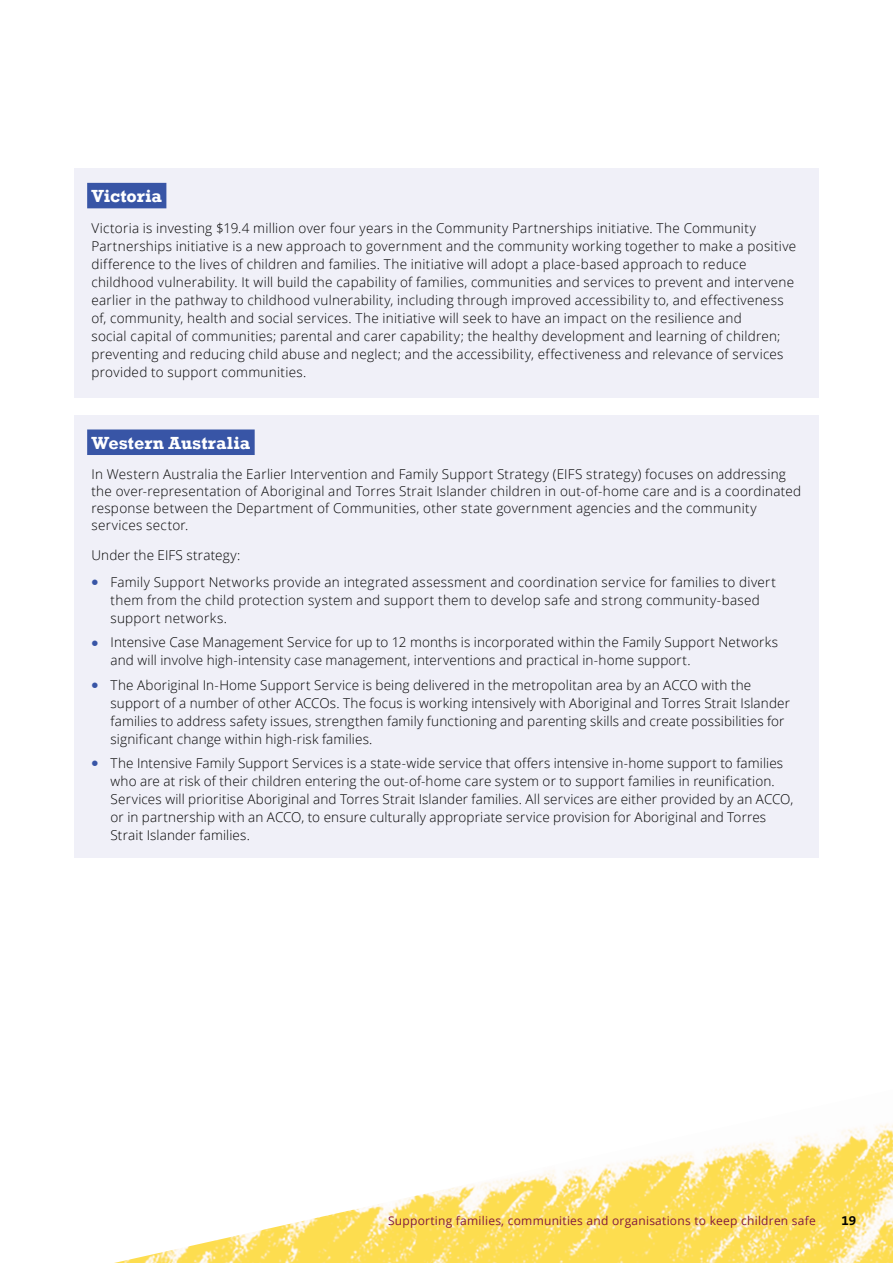
<style>
.page{position:relative;width:893px;height:1263px;background:#fff}
.page>*{position:absolute;margin:0;border:0;box-sizing:border-box;transform-origin:0 0}
.Heading_5{font:700 18px "Rockwell";color:#fff}
.Table_small{font:300 13.5px/18px "Open Sans";letter-spacing:.02em;color:#000}
.Bullet{font:300 13.5px/18px "Open Sans";letter-spacing:.01em;color:#000}
.t1{font:700 13.5px "The Sans B7";color:#000}
.t2{font:12px "Open Sans";letter-spacing:.02em;color:#831a3d}
.s1{font-family:"Rockwell";font-weight:700;font-size:19.5px;color:#3855a6}
</style>
<div class="page">
<img style="left:114px;top:1123px;width:779px;height:140px">
<div style="left:74px;top:168px;width:745px;height:230px;background:#f0f0f8"></div>
<div style="left:87px;top:183px;width:79px;height:25px;background:#3855a6"></div>
<div style="left:74px;top:415px;width:745px;height:442px;background:#f0f0f8"></div>
<div style="left:87px;top:429px;width:168px;height:26px;background:#3855a6"></div>
<h5 class="Heading_5" style="left:91px;top:185px;width:72px">Victoria</h5>
<p class="Table_small" style="left:91px;top:218px;width:706px">Victoria is investing $19.4 million over four years in the Community Partnerships initiative. The Community Partnerships initiative is a new approach to government and the community working together to make a positive difference to the lives of children and families. The initiative will adopt a place-based approach to reduce childhood vulnerability. It will build the capability of families, communities and services to prevent and intervene earlier in the pathway to childhood vulnerability, including through improved accessibility to, and effectiveness of, community, health and social services. The initiative will seek to have an impact on the resilience and<br>social capital of communities; parental and carer capability; the healthy development and learning of children; preventing and reducing child abuse and neglect; and the accessibility, effectiveness and relevance of services provided to support communities.</p>
<h5 class="Heading_5" style="left:91px;top:432px;width:160px">Western Australia</h5>
<p class="Table_small" style="left:91px;top:465px;width:711px;line-height:17.2px">In Western Australia the Earlier Intervention and Family Support Strategy (EIFS strategy) focuses on addressing the over-representation of Aboriginal and Torres Strait Islander children in out-of-home care and is a coordinated response between the Department of Communities, other state government agencies and the community services sector.</p>
<p class="Table_small" style="left:91px;top:546px;width:151px">Under the EIFS strategy:</p>
<p class="Bullet" style="left:111px;top:573px;width:667px;text-indent:-19px"><span class="s1">•</span> Family Support Networks provide an integrated assessment and coordination service for families to divert them from the child protection system and support them to develop safe and strong community-based support networks.</p>
<p class="Bullet" style="left:111px;top:633px;width:669px;text-indent:-19px"><span class="s1">•</span> Intensive Case Management Service for up to 12 months is incorporated within the Family Support Networks and will involve high-intensity case management, interventions and practical in-home support.</p>
<p class="Bullet" style="left:111px;top:675px;width:681px;text-indent:-19px"><span class="s1">•</span> The Aboriginal In-Home Support Service is being delivered in the metropolitan area by an ACCO with the support of a number of other ACCOs. The focus is working intensively with Aboriginal and Torres Strait Islander families to address safety issues, strengthen family functioning and parenting skills and create possibilities for significant change within high-risk families.</p>
<p class="Bullet" style="left:111px;top:754px;width:684px;text-indent:-19px"><span class="s1">•</span> The Intensive Family Support Services is a state-wide service that offers intensive in-home support to families who are at risk of their children entering the out-of-home care system or to support families in reunification.<br>Services will prioritise Aboriginal and Torres Strait Islander families. All services are either provided by an ACCO, or in partnership with an ACCO, to ensure culturally appropriate service provision for Aboriginal and Torres Strait Islander families.</p>
<p class="t2" style="left:388px;top:1212px;width:429px">Supporting families, communities and organisations to keep children safe</p>
<p class="t1" style="left:841px;top:1214px;width:16px">19</p>
</div>
